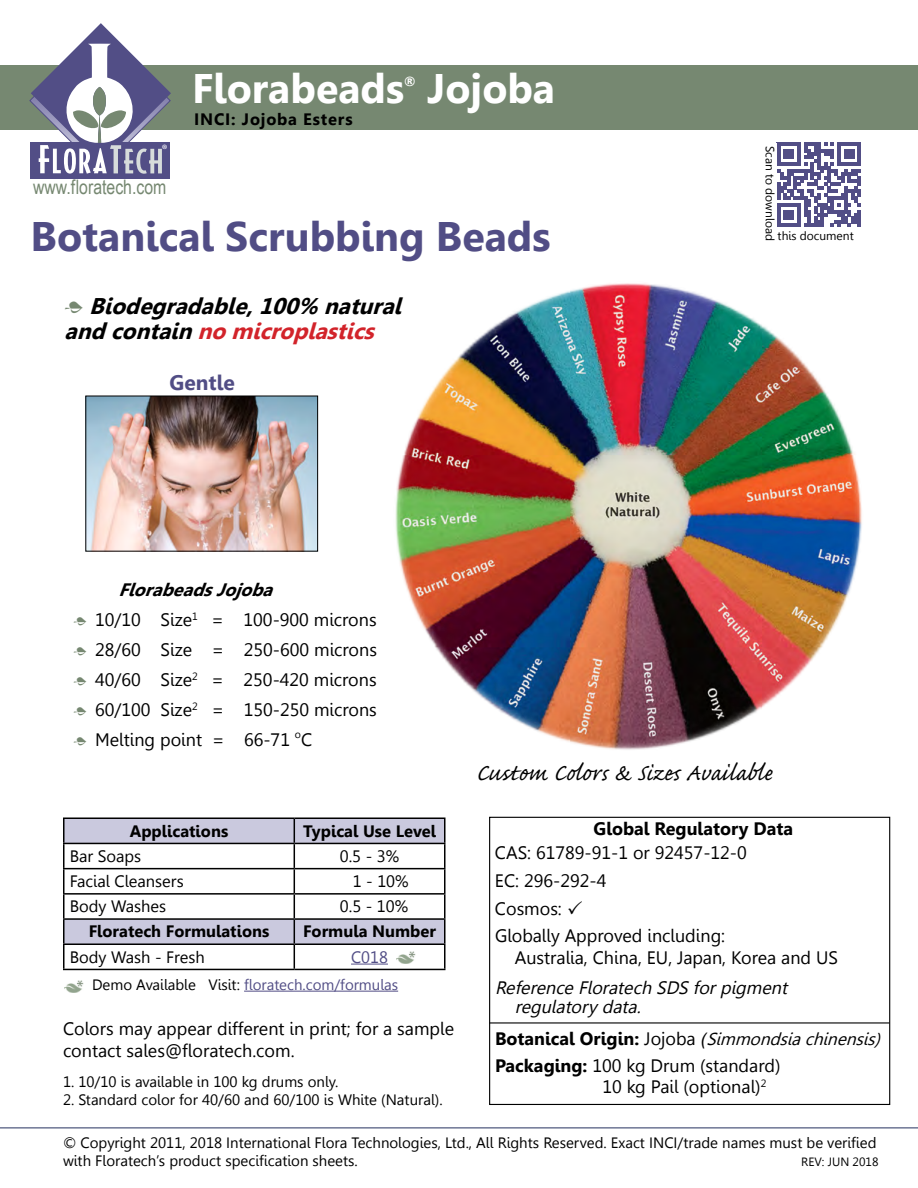
<style>
.page{position:relative;width:918px;height:1188px;background:#fff}
.page>*{position:absolute;margin:0;border:0;box-sizing:border-box;transform-origin:0 0}
.t1{font:700 41.25px "Gisha";color:#514d85}
.t2{font:700 41.25px "Gisha";color:#fff}
.t3{font:30px "Caflisch Script Pro";color:#000}
.t4{font:italic 700 22.65px/25.2px "Gisha";color:#000}
.t5{font:700 21px "Gisha";color:#514d85}
.t6{font:19.95px "Arial Narrow";color:#768871}
.t7{font:18px/27.6px "Gisha";color:#000}
.t8{font:italic 18px/19.5px "Gisha";color:#000}
.t9{font:700 18px "Gisha";color:#000}
.t10{font:italic 700 18px "Gisha";color:#000}
.t11{font:italic 17.25px "Gisha";color:#000}
.t12{font:16.5px "Gisha";color:#000}
.t13{font:700 16.5px "Gisha";color:#000}
.t14{font:700 16.5px "Gisha";letter-spacing:.05em;color:#000}
.t15{font:16.5px "Gisha";color:#524e86}
.t16{font:15px/18px "Gisha";color:#000}
.t17{font:15px "Gisha";color:#524e86}
.t18{font:13.65px "Myriad Pro";color:#fff}
.t19{font:700 13.05px "Gisha";color:#fff}
.t20{font:12px "Gisha";color:#000}
.t21{font:10.5px "Gisha";color:#000}
.s1{font-family:"Minion Pro";font-weight:400;font-style:normal;font-size:25.5px;color:#768871}
.s2{color:#d2232a}
.s3{font-family:"Minion Pro";color:#768871}
.s4{font-weight:700;font-style:normal;font-size:18px}
.s5{font-style:normal;font-size:18px}
.s6{font-family:"Arial"}
.s7{font-weight:700}
.s8{color:#000}
</style>
<div class="page">
<svg style="left:777px;top:142px;width:84px;height:85px"></svg>
<div style="left:0;top:65px;width:918px;height:65px;background:#768871"></div>
<div style="left:30px;top:142px;width:140px;height:37px;background:#524e86"></div>
<svg style="left:30px;top:23px;width:141px;height:151px"></svg>
<div style="left:489px;top:817px;width:401px;height:288px;border:1px solid #000"></div>
<hr style="left:489px;top:1022px;width:401px;height:2px;background:#000">
<hr style="left:0;top:1127px;width:918px;height:1px;background:#6c7493">
<hr style="left:0;top:1128px;width:918px;height:1px;background:#6c7493">
<img style="left:395px;top:283px;width:467px;height:467px">
<hr style="left:63px;top:818px;width:231px;height:1px;background:#000">
<hr style="left:294px;top:818px;width:152px;height:1px;background:#000">
<hr style="left:444px;top:819px;width:2px;height:24px;background:#000">
<hr style="left:294px;top:843px;width:152px;height:1px;background:#000">
<hr style="left:444px;top:844px;width:2px;height:24px;background:#000">
<hr style="left:294px;top:868px;width:152px;height:1px;background:#000">
<hr style="left:444px;top:869px;width:2px;height:24px;background:#000">
<hr style="left:294px;top:893px;width:152px;height:2px;background:#000">
<hr style="left:444px;top:895px;width:2px;height:23px;background:#000">
<hr style="left:294px;top:918px;width:152px;height:2px;background:#000">
<hr style="left:444px;top:920px;width:2px;height:24px;background:#000">
<hr style="left:294px;top:944px;width:152px;height:1px;background:#000">
<svg style="left:63px;top:819px;width:382px;height:150px"></svg>
<hr style="left:444px;top:945px;width:2px;height:24px;background:#000">
<hr style="left:63px;top:969px;width:231px;height:1px;background:#000">
<hr style="left:294px;top:969px;width:152px;height:1px;background:#000">
<hr style="left:351px;top:964px;width:37px;height:1px;background:#524e86">
<img style="left:87px;top:398px;width:229px;height:152px">
<div style="left:85px;top:396px;width:233px;height:156px;border:1px solid #000"></div>
<hr style="left:244px;top:991px;width:154px;height:1px;background:#524e86">
<img style="left:64px;top:980px;width:20px;height:12px">
<img style="left:396px;top:952px;width:20px;height:12px">
<p class="t18" style="left:162px;top:141px;width:7px">®</p>
<p class="t6" style="left:33px;top:173px;width:135px">www.floratech.com</p>
<h1 class="t2" style="left:192px;top:65px;width:214px">Florabeads</h1>
<p class="t19" style="left:404px;top:74px;width:13px">®</p>
<h1 class="t2" style="left:427px;top:65px;width:129px">Jojoba</h1>
<p class="t14" style="left:194px;top:109px;width:160px">INCI: Jojoba Esters</p>
<h1 class="t1" style="left:31px;top:213px;width:522px">Botanical Scrubbing Beads</h1>
<p class="t4" style="left:64px;top:293px;width:345px"><span class="s1">•</span> Biodegradable,100% natural andcontain<span class="s2">no microplastics</span></p>
<p class="t5" style="left:170px;top:371px;width:67px">Gentle</p>
<p class="t10" style="left:118px;top:579px;width:163px">FlorabeadsJojoba</p>
<p class="t7" style="left:74px;top:606px;width:305px"><span class="s3">•</span> 10/10 Size<sup>1</sup> = 100-900 microns</p>
<p class="t7" style="left:73px;top:636px;width:305px"><span class="s3">•</span> 28/60 Size = 250-600 microns</p>
<p class="t7" style="left:73px;top:666px;width:305px"><span class="s3">•</span> 40/60 Size<sup>2</sup> = 250-420 microns</p>
<p class="t7" style="left:73px;top:696px;width:305px"><span class="s3">•</span> 60/100 Size<sup>2</sup> = 150-250 microns</p>
<p class="t7" style="left:74px;top:726px;width:240px"><span class="s3">•</span> Melting point = 66-71 <sup>o</sup>C</p>
<p class="t20" style="left:777px;top:146px;width:97px;rotate:90deg">Scan to download</p>
<p class="t20" style="left:778px;top:229px;width:78px">this document</p>
<h2 class="t3" style="left:476px;top:757px;width:297px">Custom Colors &amp; Sizes Available</h2>
<p class="t9" style="left:594px;top:819px;width:201px">Global Regulatory Data</p>
<p class="t7" style="left:495px;top:839px;width:253px">CAS: 61789-91-1 or 92457-12-0<br>EC: 296-292-4<br>Cosmos:<br>Globally Approved including:</p>
<p class="t7" style="left:515px;top:944px;width:325px">Australia, China, EU, Japan, Korea and US</p>
<p class="t8" style="left:515px;top:978px;width:278px;text-indent:-20px">Reference Floratech SDS forpigment regulatory data.</p>
<p class="t11" style="left:495px;top:1029px;width:392px"><span class="s4">Botanical Origin:</span> <span class="s5">Jojoba</span> <span class="s6">(</span>Simmondsiachinensis)</p>
<p class="t7" style="left:495px;top:1052px;width:287px"><span class="s7">Packaging:</span> 100 kg Drum (standard)</p>
<p class="t13" style="left:130px;top:821px;width:100px">Applications</p>
<p class="t13" style="left:303px;top:821px;width:135px">Typical Use Level</p>
<p class="t12" style="left:70px;top:847px;width:73px">Bar Soaps</p>
<p class="t12" style="left:340px;top:847px;width:61px">0.5 - 3%</p>
<p class="t12" style="left:70px;top:872px;width:115px">Facial Cleansers</p>
<p class="t12" style="left:353px;top:872px;width:57px">1 - 10%</p>
<p class="t12" style="left:70px;top:897px;width:98px">Body Washes</p>
<p class="t12" style="left:340px;top:897px;width:70px">0.5 - 10%</p>
<p class="t13" style="left:89px;top:922px;width:182px">Floratech Formulations</p>
<p class="t13" style="left:303px;top:922px;width:134px">Formula Number</p>
<p class="t12" style="left:70px;top:947px;width:137px">Body Wash - Fresh</p>
<p class="t15" style="left:351px;top:947px;width:38px">C018</p>
<p class="t17" style="left:92px;top:976px;width:308px"><span class="s8">Demo Available Visit:</span> floratech.com/formulas</p>
<p class="t7" style="left:63px;top:1018px;width:393px;line-height:21.6px">Colors may appear different in print; for a sample contact sales@floratech.com.</p>
<p class="t16" style="left:63px;top:1073px;width:277px">1. 10/10 is available in 100 kg drums only.</p>
<p class="t21" style="left:761px;top:1077px;width:7px">2</p>
<p class="t16" style="left:63px;top:1091px;width:381px">2. Standard color for 40/60 and 60/100 is White (Natural).</p>
<p class="t7" style="left:602px;top:1073px;width:160px">10 kg Pail (optional)</p>
<p class="t16" style="left:63px;top:1134px;width:815px">© Copyright 2011, 2018 International Flora Technologies, Ltd., All Rights Reserved. Exact INCI/trade names must be verified with Floratech’s product specification sheets.</p>
<p class="t20" style="left:801px;top:1154px;width:79px">REV: JUN 2018</p>
</div>
